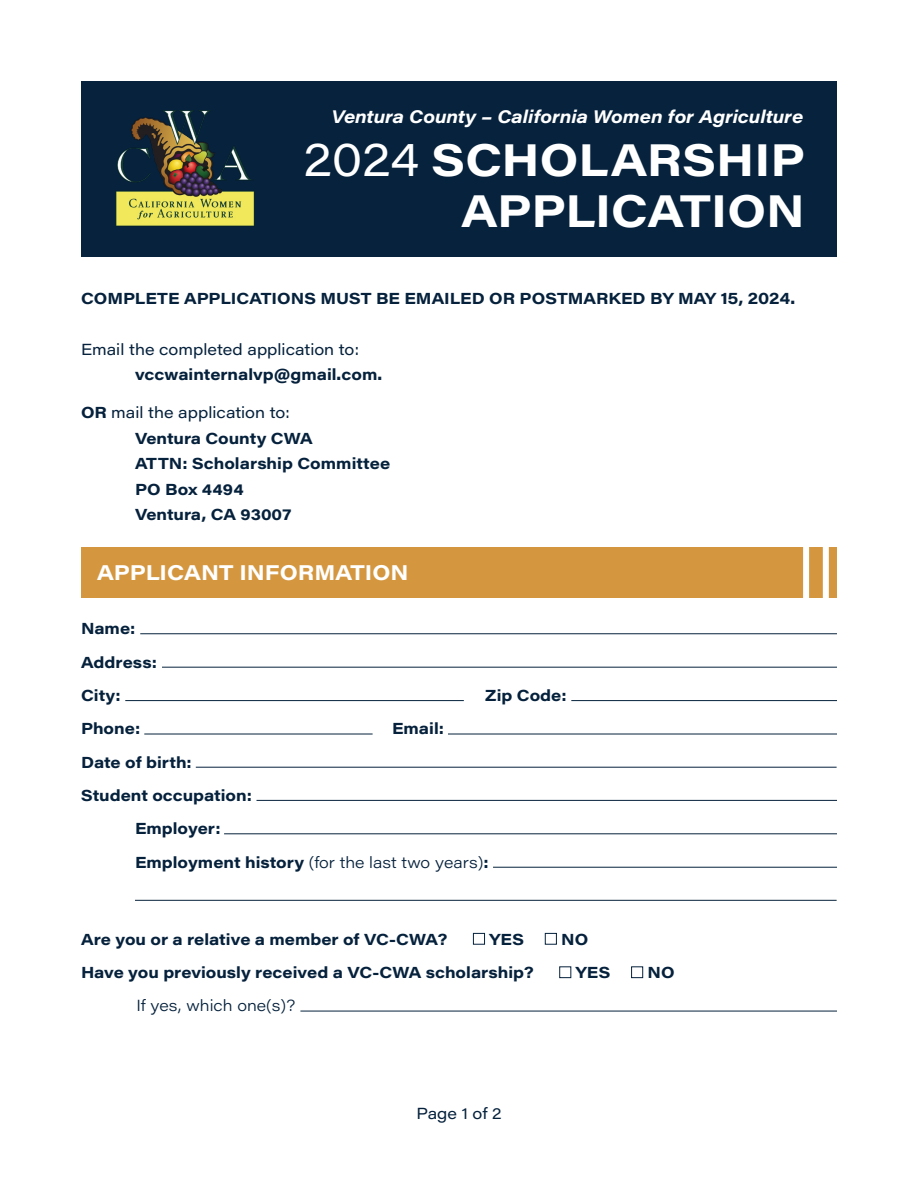
<style>
.page{position:relative;width:918px;height:1188px;background:#fff}
.page>*{position:absolute;margin:0;border:0;box-sizing:border-box;transform-origin:0 0}
.t1{font:700 45px "Acumin Pro Wide";color:#fff}
.t2{font:700 21px "Acumin Pro Wide";color:#fff}
.t3{font:italic 700 18px "Acumin Pro Wide";color:#fff}
.t4{font:700 15.75px "Acumin Pro Wide";color:#05213c}
.t5{font:15.75px "Acumin Pro Wide";color:#05213c}
.t6{font:300 15.75px "Acumin Pro Wide";color:#05213c}
.s1{font-weight:400}
.s2{font-weight:700}
</style>
<div class="page">
<div style="left:81px;top:81px;width:756px;height:175px;background:#06223c"></div>
<img style="left:115px;top:110px;width:140px;height:117px">
<div style="left:81px;top:548px;width:756px;height:50px;background:#d49740"></div>
<div style="left:823px;top:547px;width:6px;height:51px;background:#fff"></div>
<div style="left:803px;top:547px;width:6px;height:51px;background:#fff"></div>
<hr style="left:140px;top:633px;width:697px;height:1px;background:#06223c">
<hr style="left:162px;top:667px;width:675px;height:1px;background:#06223c">
<hr style="left:125px;top:700px;width:339px;height:1px;background:#06223c">
<hr style="left:571px;top:700px;width:266px;height:1px;background:#06223c">
<hr style="left:144px;top:734px;width:229px;height:1px;background:#06223c">
<hr style="left:448px;top:734px;width:389px;height:1px;background:#06223c">
<div style="left:473px;top:933px;width:12px;height:12px;border:1px solid #05213c"></div>
<div style="left:545px;top:933px;width:12px;height:12px;border:1px solid #05213c"></div>
<div style="left:559px;top:966px;width:12px;height:12px;border:1px solid #05213c"></div>
<div style="left:631px;top:966px;width:12px;height:12px;border:1px solid #05213c"></div>
<hr style="left:196px;top:767px;width:641px;height:1px;background:#06223c">
<hr style="left:256px;top:800px;width:581px;height:1px;background:#06223c">
<hr style="left:224px;top:833px;width:613px;height:1px;background:#06223c">
<hr style="left:493px;top:867px;width:344px;height:1px;background:#06223c">
<hr style="left:135px;top:900px;width:702px;height:1px;background:#06223c">
<hr style="left:300px;top:1011px;width:537px;height:1px;background:#06223c">
<p class="t3" style="left:332px;top:103px;width:473px">Ventura County – California Women for Agriculture</p>
<p class="t1" style="left:304px;top:127px;width:503px"><span class="s1">2024</span> SCHOLARSHIP</p>
<p class="t1" style="left:461px;top:178px;width:345px">APPLICATION</p>
<p class="t4" style="left:81px;top:287px;width:716px">COMPLETE APPLICATIONS MUST BE EMAILED OR POSTMARKED BY MAY 15, 2024.</p>
<p class="t5" style="left:81px;top:338px;width:279px">Email the completed application to:</p>
<p class="t4" style="left:135px;top:363px;width:249px">vccwainternalvp@gmail.com.</p>
<p class="t5" style="left:81px;top:401px;width:210px"><span class="s2">OR</span> mail the application to:</p>
<p class="t4" style="left:135px;top:427px;width:179px">Ventura County CWA</p>
<p class="t4" style="left:135px;top:452px;width:257px">ATTN: Scholarship Committee</p>
<p class="t4" style="left:135px;top:478px;width:110px">PO Box 4494</p>
<p class="t4" style="left:135px;top:503px;width:158px">Ventura, CA 93007</p>
<p class="t2" style="left:97px;top:558px;width:313px">APPLICANT INFORMATION</p>
<p class="t4" style="left:81px;top:617px;width:56px">Name:</p>
<p class="t4" style="left:81px;top:651px;width:78px">Address:</p>
<p class="t4" style="left:81px;top:684px;width:41px">City:</p>
<p class="t4" style="left:485px;top:684px;width:83px">Zip Code:</p>
<p class="t4" style="left:81px;top:717px;width:61px">Phone:</p>
<p class="t4" style="left:392px;top:717px;width:53px">Email:</p>
<p class="t4" style="left:81px;top:751px;width:112px">Date of birth:</p>
<p class="t4" style="left:81px;top:784px;width:172px">Student occupation:</p>
<p class="t4" style="left:135px;top:817px;width:87px">Employer:</p>
<p class="t6" style="left:135px;top:851px;width:355px"><span class="s2">Employment history</span> (for the last two years)<span class="s2">:</span></p>
<p class="t4" style="left:81px;top:928px;width:368px">Are you or a relative a member of VC-CWA?</p>
<p class="t4" style="left:489px;top:928px;width:36px">YES</p>
<p class="t4" style="left:561px;top:928px;width:29px">NO</p>
<p class="t4" style="left:81px;top:961px;width:454px">Have you previously received a VC-CWA scholarship?</p>
<p class="t4" style="left:576px;top:961px;width:36px">YES</p>
<p class="t4" style="left:648px;top:961px;width:29px">NO</p>
<p class="t6" style="left:136px;top:995px;width:161px">If yes, which one(s)?</p>
<p class="t5" style="left:416px;top:1102px;width:87px">Page 1 of 2</p>
</div>
